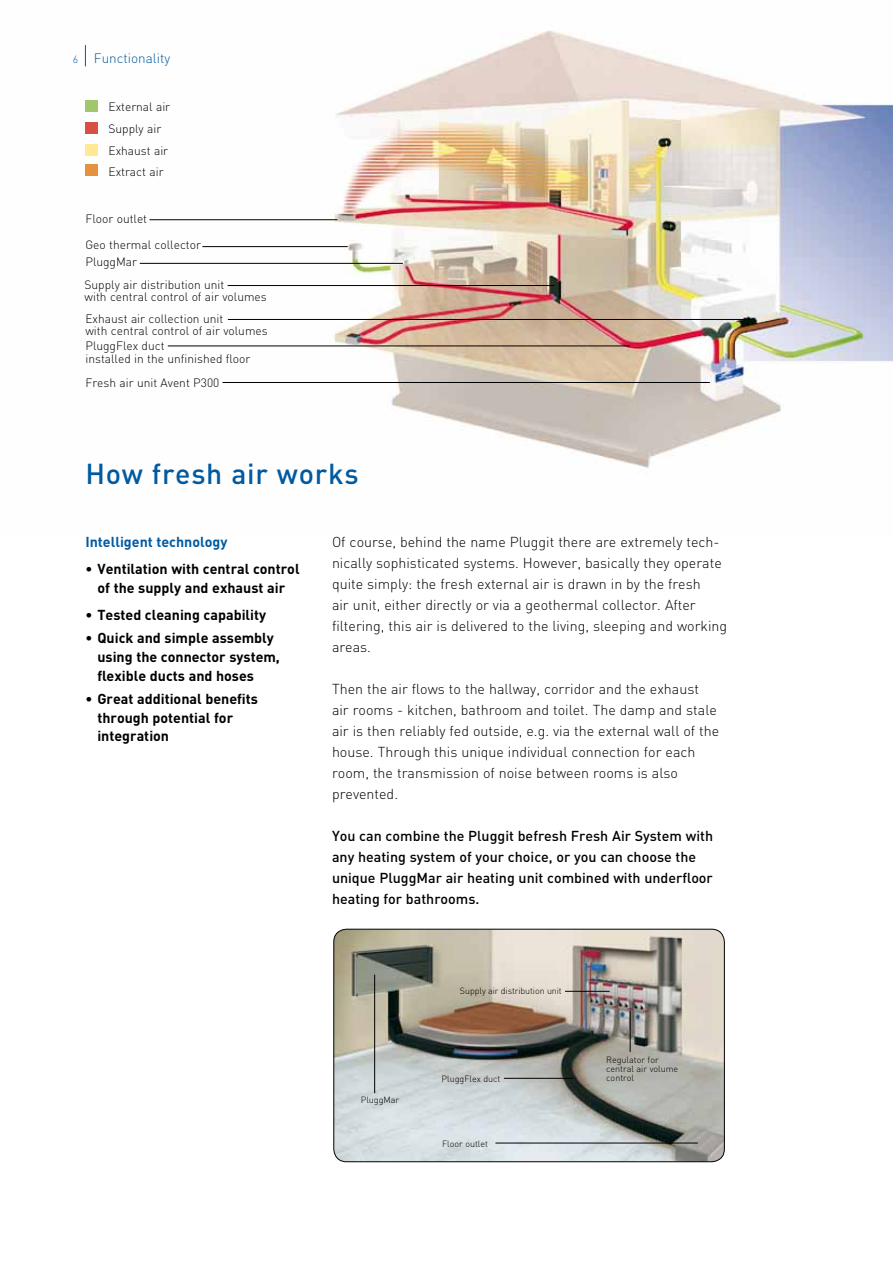
<style>
.page{position:relative;width:893px;height:1263px;background:#fff}
.page>*{position:absolute;margin:0;border:0;box-sizing:border-box;transform-origin:0 0}
.t1{font:500 28.5px "DIN";letter-spacing:.025em;color:#005aa1}
.t2{font:300 14.25px/21px "DIN";color:#000}
.t3{font:700 14.25px/18.8px "DIN";color:#000}
.t4{font:500 14.25px/21px "DIN";color:#000}
.t5{font:700 14.25px "DIN";color:#005aa1}
.t6{font:300 13.5px "DIN";color:#005aa1}
.t7{font:300 12px/21.9px "DIN";color:#000}
.t8{font:300 10.5px "DIN";color:#005aa1}
.t9{font:300 9px/9px "DIN";color:#000}
</style>
<div class="page">
<img style="left:84px;top:30px;width:809px;height:439px">
<div style="left:85px;top:100px;width:13px;height:12px;background:#a0c76b"></div>
<div style="left:85px;top:144px;width:13px;height:11px;background:#ffe896"></div>
<div style="left:85px;top:164px;width:13px;height:12px;background:#e4923d"></div>
<div style="left:85px;top:122px;width:13px;height:12px;background:#d65043"></div>
<hr style="left:202px;top:246px;width:146px;height:1px;background:#000">
<hr style="left:140px;top:263px;width:263px;height:1px;background:#000">
<hr style="left:228px;top:285px;width:326px;height:1px;background:#000">
<hr style="left:228px;top:319px;width:522px;height:1px;background:#000">
<hr style="left:150px;top:219px;width:188px;height:1px;background:#000">
<hr style="left:223px;top:382px;width:487px;height:1px;background:#000">
<hr style="left:168px;top:345px;width:462px;height:1px;background:#000">
<svg style="left:85px;top:45px;width:1px;height:21px"></svg>
<img style="left:334px;top:930px;width:390px;height:231px">
<div style="left:333px;top:928px;width:392px;height:233px;border:1px solid #000;border-radius:13px"></div>
<hr style="left:504px;top:1077px;width:69px;height:1px;background:#000">
<hr style="left:495px;top:1142px;width:203px;height:1px;background:#000">
<hr style="left:374px;top:974px;width:1px;height:119px;background:#000">
<hr style="left:565px;top:990px;width:45px;height:1px;background:#000">
<hr style="left:630px;top:1010px;width:1px;height:42px;background:#000">
<p class="t8" style="left:73px;top:53px;width:7px">6</p>
<p class="t6" style="left:94px;top:50px;width:78px">Functionality</p>
<p class="t7" style="left:108px;top:95px;width:63px">External air<br>Supply air<br>Exhaust air<br>Extract air</p>
<p class="t7" style="left:85px;top:207px;width:63px">Floor outlet</p>
<p class="t7" style="left:85px;top:234px;width:117px">Geo thermal collector</p>
<p class="t7" style="left:85px;top:250px;width:53px">PluggMar</p>
<p class="t7" style="left:85px;top:278px;width:184px;line-height:12.5px">Supply air distribution unit<br>with central control of air volumes</p>
<p class="t7" style="left:85px;top:312px;width:184px;line-height:12.5px">Exhaust air collection unit<br>with central control of air volumes</p>
<p class="t7" style="left:85px;top:339px;width:166px;line-height:12.6px">PluggFlex duct<br>installed in the unfinished floor</p>
<p class="t7" style="left:85px;top:371px;width:135px">Fresh air unit Avent P300</p>
<h1 class="t1" style="left:85px;top:455px;width:275px">How fresh air works</h1>
<p class="t5" style="left:85px;top:532px;width:144px">Intelligent technology</p>
<p class="t3" style="left:85px;top:559px;width:216px;text-align:center">• Ventilation with central control of the supply and exhaust air</p>
<p class="t3" style="left:85px;top:605px;width:182px">• Tested cleaning capability</p>
<p class="t3" style="left:97px;top:628px;width:184px;text-indent:-12px">• Quick and simple assembly using the connector system, flexible ducts and hoses</p>
<p class="t3" style="left:97px;top:688px;width:162px;text-indent:-12px">• Great additional benefits through potential for integration</p>
<p class="t2" style="left:332px;top:531px;width:397px">Of course, behind the name Pluggit there are extremely tech&shy;nically sophisticated systems. However, basically they operate quite simply: the fresh external air is drawn in by the fresh<br>air unit, either directly or via a geothermal collector. After filtering, this air is delivered to the living, sleeping and working areas.</p>
<p class="t2" style="left:332px;top:678px;width:389px">Then the air flows to the hallway, corridor and the exhaust air rooms - kitchen, bathroom and toilet. The damp and stale air is then reliably fed outside, e.g. via the external wall of the house. Through this unique individual connection for each room, the transmission of noise between rooms is also prevented.</p>
<p class="t4" style="left:332px;top:824px;width:383px">You can combine the Pluggit befresh Fresh Air System with any heating system of your choice, or you can choose the unique PluggMar air heating unit combined with underfloor heating for bathrooms.</p>
<p class="t9" style="left:361px;top:1095px;width:40px">PluggMar</p>
<p class="t9" style="left:460px;top:986px;width:103px">Supply air distribution unit</p>
<p class="t9" style="left:441px;top:1073px;width:61px">PluggFlex duct</p>
<p class="t9" style="left:442px;top:1138px;width:48px">Floor outlet</p>
<p class="t9" style="left:606px;top:1054px;width:74px">Regulator for central air volume control</p>
</div>
